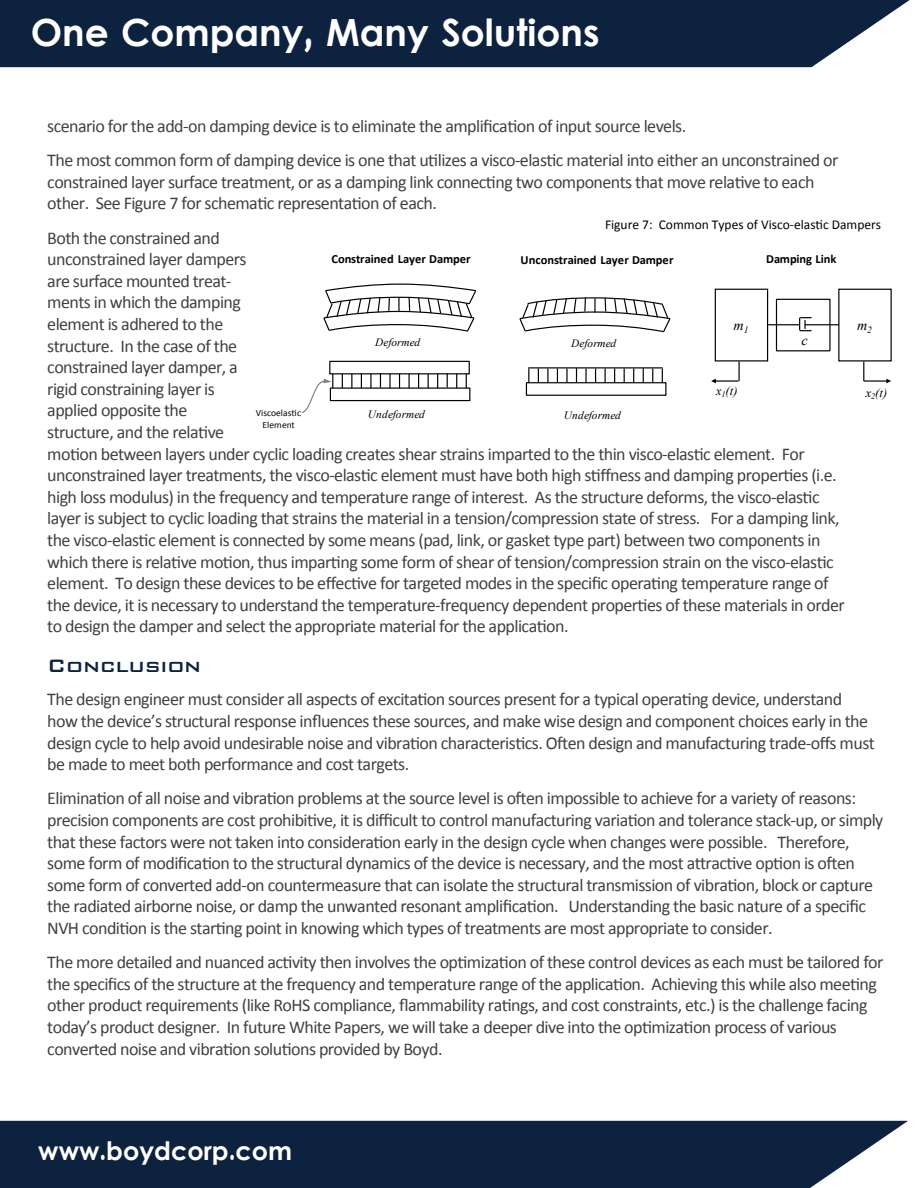
<style>
.page{position:relative;width:918px;height:1188px;background:#fff}
.page>*{position:absolute;margin:0;border:0;box-sizing:border-box;transform-origin:0 0}
.t1{font:700 37.5px "Levenim";color:#fff}
.t2{font:700 25.5px "Levenim";color:#fff}
.t3{font:500 24px "Bank Gothic BT";letter-spacing:-.01em;color:#0d223f}
.t4{font:18px/21.6px "Calibri";letter-spacing:-.03em;color:#414042}
.t5{font:italic 14.25px "Times New Roman";color:#010101}
.t6{font:13.5px "Calibri";color:#010101}
.t7{font:700 12.45px "Calibri";letter-spacing:-.01em;color:#010101}
.t8{font:italic 12.45px "Times New Roman";color:#010101}
.t9{font:italic 11.25px "Times New Roman";color:#010101}
.t10{font:9.45px/11.9px "Calibri";color:#010101;text-align:center}
</style>
<div class="page">
<svg style="left:863px;top:361px;width:1px;height:20px"></svg>
<hr style="left:864px;top:380px;width:23px;height:2px;background:#010101">
<svg style="left:886px;top:379px;width:5px;height:4px"></svg>
<hr style="left:805px;top:324px;width:34px;height:1px;background:#010101">
<hr style="left:768px;top:324px;width:31px;height:1px;background:#010101">
<svg style="left:799px;top:317px;width:13px;height:14px"></svg>
<div style="left:715px;top:289px;width:53px;height:72px;background:#fff;border:1px solid #010101"></div>
<hr style="left:738px;top:361px;width:2px;height:20px;background:#010101">
<hr style="left:715px;top:380px;width:23px;height:2px;background:#010101">
<svg style="left:711px;top:379px;width:5px;height:4px"></svg>
<div style="left:776px;top:299px;width:55px;height:52px;border:1px dashed #010101"></div>
<div style="left:329px;top:361px;width:141px;height:13px;border:1px solid #010101"></div>
<div style="left:330px;top:388px;width:140px;height:13px;border:1px solid #010101"></div>
<svg style="left:399px;top:374px;width:1px;height:14px"></svg>
<svg style="left:408px;top:374px;width:2px;height:14px"></svg>
<svg style="left:418px;top:374px;width:1px;height:14px"></svg>
<svg style="left:428px;top:374px;width:1px;height:14px"></svg>
<svg style="left:437px;top:374px;width:1px;height:14px"></svg>
<svg style="left:447px;top:373px;width:1px;height:15px"></svg>
<svg style="left:456px;top:374px;width:1px;height:14px"></svg>
<svg style="left:466px;top:374px;width:1px;height:14px"></svg>
<svg style="left:342px;top:374px;width:1px;height:14px"></svg>
<svg style="left:351px;top:374px;width:1px;height:14px"></svg>
<svg style="left:361px;top:374px;width:1px;height:14px"></svg>
<svg style="left:370px;top:374px;width:2px;height:14px"></svg>
<svg style="left:380px;top:373px;width:1px;height:15px"></svg>
<svg style="left:389px;top:374px;width:2px;height:14px"></svg>
<svg style="left:323px;top:283px;width:154px;height:49px"></svg>
<div style="left:526px;top:382px;width:140px;height:14px;border:1px solid #010101"></div>
<svg style="left:595px;top:368px;width:1px;height:15px"></svg>
<svg style="left:605px;top:368px;width:1px;height:15px"></svg>
<svg style="left:614px;top:368px;width:1px;height:15px"></svg>
<svg style="left:624px;top:368px;width:1px;height:15px"></svg>
<svg style="left:633px;top:368px;width:1px;height:15px"></svg>
<svg style="left:643px;top:368px;width:1px;height:14px"></svg>
<svg style="left:652px;top:368px;width:1px;height:15px"></svg>
<svg style="left:662px;top:368px;width:1px;height:15px"></svg>
<svg style="left:528px;top:368px;width:1px;height:15px"></svg>
<svg style="left:538px;top:368px;width:1px;height:15px"></svg>
<svg style="left:547px;top:368px;width:1px;height:15px"></svg>
<svg style="left:557px;top:368px;width:1px;height:15px"></svg>
<svg style="left:566px;top:368px;width:2px;height:15px"></svg>
<svg style="left:576px;top:368px;width:1px;height:14px"></svg>
<svg style="left:585px;top:368px;width:2px;height:15px"></svg>
<svg style="left:519px;top:297px;width:152px;height:36px"></svg>
<hr style="left:528px;top:367px;width:135px;height:1px;background:#010101">
<svg style="left:301px;top:374px;width:32px;height:39px"></svg>
<div style="left:0;top:0;width:910px;height:67px;background:#0d223f"></div>
<div style="left:0;top:1121px;width:908px;height:67px;background:#0d223f"></div>
<h1 class="t1" style="left:31px;top:10px;width:570px">One Company, Many Solutions</h1>
<p class="t4" style="left:47px;top:108px;width:793px;line-height:34.2px">scenario for the add-on damping device is to eliminate the amplification of input source levels.<br>The most common form of damping device is one that utilizes a visco-elastic material into either an unconstrained or</p>
<p class="t4" style="left:47px;top:170px;width:769px">constrained layer surface treatment, or as a damping link connecting two components that move relative to each other. See Figure 7 for schematic representation of each.</p>
<p class="t4" style="left:47px;top:226px;width:799px">Both the constrained and<br>unconstrained layer dampers<br>are surface mounted treat-<br>ments in which the damping<br>element is adhered to the<br>structure. In the case of the<br>constrained layer damper, a<br>rigid constraining layer is<br>applied opposite the<br>structure, and the relative<br>motion between layers under cyclic loading creates shear strains imparted to the thin visco-elastic element. For unconstrained layer treatments, the visco-elastic element must have both high stiffness and damping properties (i.e. high loss modulus) in the frequency and temperature range of interest. As the structure deforms, the visco-elastic layer is subject to cyclic loading that strains the material in a tension/compression state of stress. For a damping link, the visco-elastic element is connected by some means (pad, link, or gasket type part) between two components in which there is relative motion, thus imparting some form of shear of tension/compression strain on the visco-elastic element. To design these devices to be effective for targeted modes in the specific operating temperature range of the device, it is necessary to understand the temperature-frequency dependent properties of these materials in order to design the damper and select the appropriate material for the application.</p>
<p class="t6" style="left:605px;top:216px;width:278px">Figure 7: Common Types of Visco-elastic Dampers</p>
<p class="t7" style="left:332px;top:251px;width:141px">Constrained Layer Damper</p>
<p class="t7" style="left:766px;top:252px;width:72px">Damping Link</p>
<p class="t7" style="left:521px;top:252px;width:154px">Unconstrained Layer Damper</p>
<p class="t5" style="left:734px;top:315px;width:16px">m<sub>1</sub></p>
<p class="t5" style="left:857px;top:315px;width:16px">m<sub>2</sub></p>
<p class="t9" style="left:375px;top:335px;width:47px">Deformed</p>
<p class="t5" style="left:801px;top:330px;width:8px">c</p>
<p class="t9" style="left:571px;top:335px;width:47px">Deformed</p>
<p class="t8" style="left:716px;top:382px;width:23px">x<sub>1</sub>(t)</p>
<p class="t8" style="left:866px;top:384px;width:23px">x<sub>2</sub>(t)</p>
<p class="t10" style="left:256px;top:406px;width:47px">Viscoelastic<br>Element</p>
<p class="t9" style="left:368px;top:407px;width:58px">Undeformed</p>
<p class="t9" style="left:564px;top:407px;width:58px">Undeformed</p>
<h3 class="t3" style="left:47px;top:653px;width:156px">Conclusion</h3>
<p class="t4" style="left:47px;top:688px;width:829px">The design engineer must consider all aspects of excitation sources present for a typical operating device, understand how the device’s structural response influences these sources, and make wise design and component choices early in the design cycle to help avoid undesirable noise and vibration characteristics. Often design and manufacturing trade-offs must be made to meet both performance and cost targets.</p>
<p class="t4" style="left:47px;top:787px;width:838px">Elimination of all noise and vibration problems at the source level is often impossible to achieve for a variety of reasons: precision components are cost prohibitive, it is difficult to control manufacturing variation and tolerance stack-up, or simply that these factors were not taken into consideration early in the design cycle when changes were possible. Therefore, some form of modification to the structural dynamics of the device is necessary, and the most attractive option is often some form of converted add-on countermeasure that can isolate the structural transmission of vibration, block or capture the radiated airborne noise, or damp the unwanted resonant amplification. Understanding the basic nature of a specific NVH condition is the starting point in knowing which types of treatments are most appropriate to consider.</p>
<p class="t4" style="left:47px;top:951px;width:838px">The more detailed and nuanced activity then involves the optimization of these control devices as each must be tailored for the specifics of the structure at the frequency and temperature range of the application. Achieving this while also meeting other product requirements (like RoHS compliance, flammability ratings, and cost constraints, etc.) is the challenge facing today’s product designer. In future White Papers, we will take a deeper dive into the optimization process of various converted noise and vibration solutions provided by Boyd.</p>
<h2 class="t2" style="left:38px;top:1136px;width:255px">www.boydcorp.com</h2>
</div>
